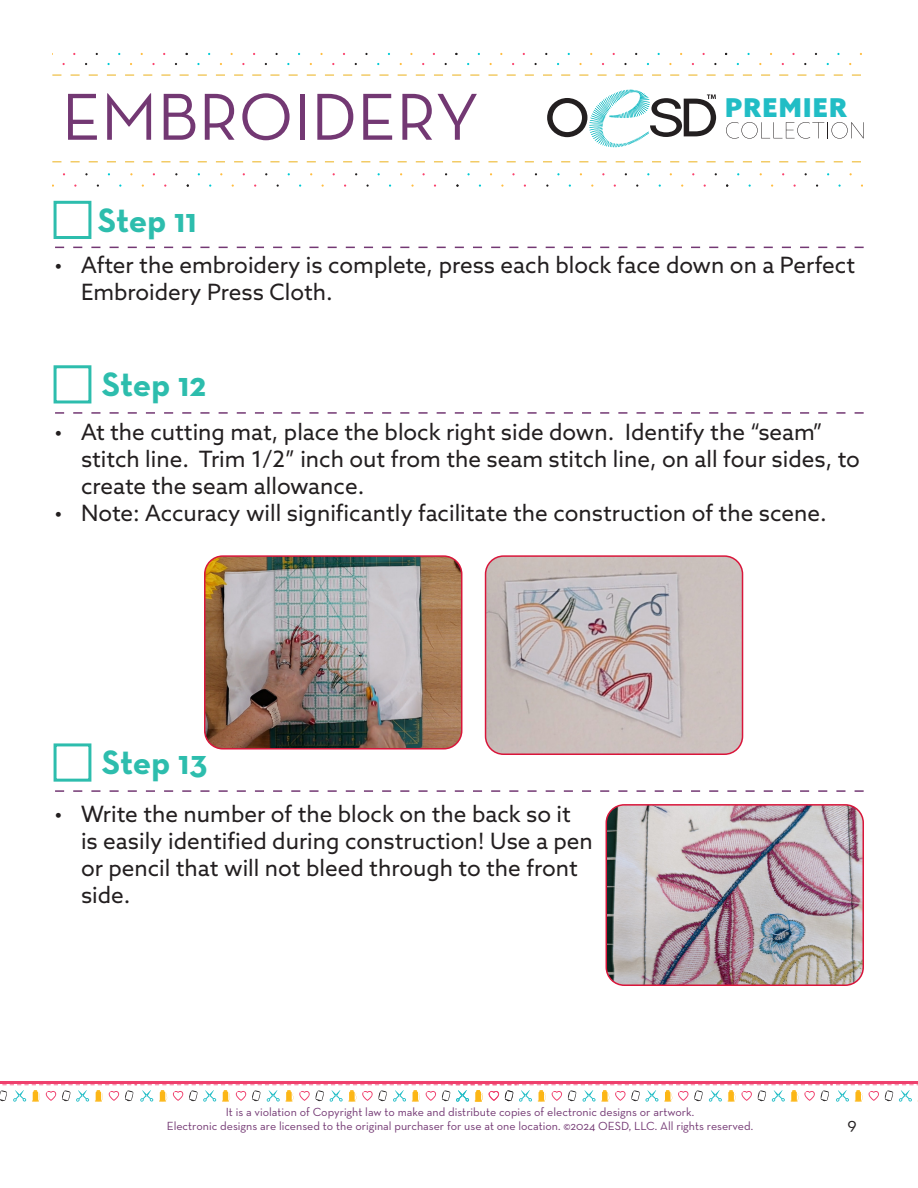
<style>
.page{position:relative;width:918px;height:1188px;background:#fff}
.page>*{position:absolute;margin:0;border:0;box-sizing:border-box;transform-origin:0 0}
.t1{font:67.5px "Neutra Text";color:#733873}
.t2{font:700 34.5px "Neutra Text";letter-spacing:-.005em;color:#2dbdad}
.t3{font:900 25.95px "Azo Sans";letter-spacing:.05em;color:#21bdc5}
.t4{font:22.5px/27px "Azo Sans";color:#231f20}
.t5{font:18px "Neutra Text";color:#231f20}
.t6{font:12px "Neutra Text";color:#733873}
</style>
<div class="page">
<div style="left:54px;top:201px;width:37px;height:38px;border:3px solid #2dbdad"></div>
<div style="left:54px;top:365px;width:37px;height:38px;border:3px solid #2dbdad"></div>
<div style="left:54px;top:743px;width:37px;height:39px;border:3px solid #2dbdad"></div>
<svg style="left:55px;top:247px;width:809px;height:1px"></svg>
<svg style="left:55px;top:412px;width:809px;height:2px"></svg>
<svg style="left:55px;top:790px;width:809px;height:2px"></svg>
<svg style="left:52px;top:74px;width:809px;height:2px"></svg>
<svg style="left:52px;top:161px;width:809px;height:2px"></svg>
<svg style="left:547px;top:89px;width:170px;height:59px"></svg>
<svg style="left:726px;top:122px;width:122px;height:17px"></svg>
<svg style="left:851px;top:122px;width:13px;height:17px"></svg>
<hr style="left:451px;top:1081px;width:381px;height:2px;background:#ef406d">
<hr style="left:831px;top:1081px;width:87px;height:2px;background:#ef406d">
<svg style="left:827px;top:1084px;width:91px;height:18px"></svg>
<hr style="left:0;top:1081px;width:137px;height:2px;background:#ef406d">
<hr style="left:135px;top:1081px;width:381px;height:2px;background:#ef406d">
<svg style="left:0;top:1084px;width:442px;height:18px"></svg>
<svg style="left:442px;top:1084px;width:385px;height:18px"></svg>
<img style="left:486px;top:558px;width:257px;height:196px">
<div style="left:485px;top:555px;width:258px;height:200px;border:2px solid #d9153a;border-radius:18px"></div>
<img style="left:606px;top:805px;width:257px;height:180px">
<div style="left:606px;top:804px;width:258px;height:182px;border:2px solid #d9153a;border-radius:18px"></div>
<img style="left:207px;top:558px;width:255px;height:189px">
<div style="left:204px;top:555px;width:258px;height:195px;border:2px solid #d9153a;border-radius:18px"></div>
<p class="t1" style="left:62px;top:76px;width:419px">EMBROIDERY</p>
<p class="t3" style="left:725px;top:91px;width:123px">PREMIER</p>
<p class="t2" style="left:98px;top:198px;width:101px">Step 11</p>
<p class="t4" style="left:81px;top:252px;width:776px;text-indent:-27px">• After the embroidery is complete, press each block face down on a Perfect<br>Embroidery Press Cloth.</p>
<p class="t2" style="left:102px;top:363px;width:106px">Step 12</p>
<p class="t4" style="left:81px;top:418px;width:780px;text-indent:-27px">• At the cutting mat, place the block right side down. Identify the “seam” stitch line. Trim 1/2” inch out from the seam stitch line, on all four sides, to create the seam allowance.</p>
<p class="t4" style="left:54px;top:499px;width:774px">• Note: Accuracy will significantly facilitate the construction of the scene.</p>
<p class="t2" style="left:102px;top:741px;width:107px">Step 13</p>
<p class="t4" style="left:81px;top:800px;width:513px;text-indent:-27px">• Write the number of the block on the back so it is easily identified during construction! Use a pen or pencil that will not bleed through to the front side.</p>
<p class="t6" style="left:226px;top:1105px;width:470px">It is a violation of Copyright law to make and distribute copies of electronic designs or artwork.</p>
<p class="t6" style="left:167px;top:1119px;width:588px">Electronic designs are licensed to the original purchaser for use at one location. ©2024 OESD, LLC. All rights reserved.</p>
<p class="t5" style="left:848px;top:1113px;width:11px">9</p>
</div>
